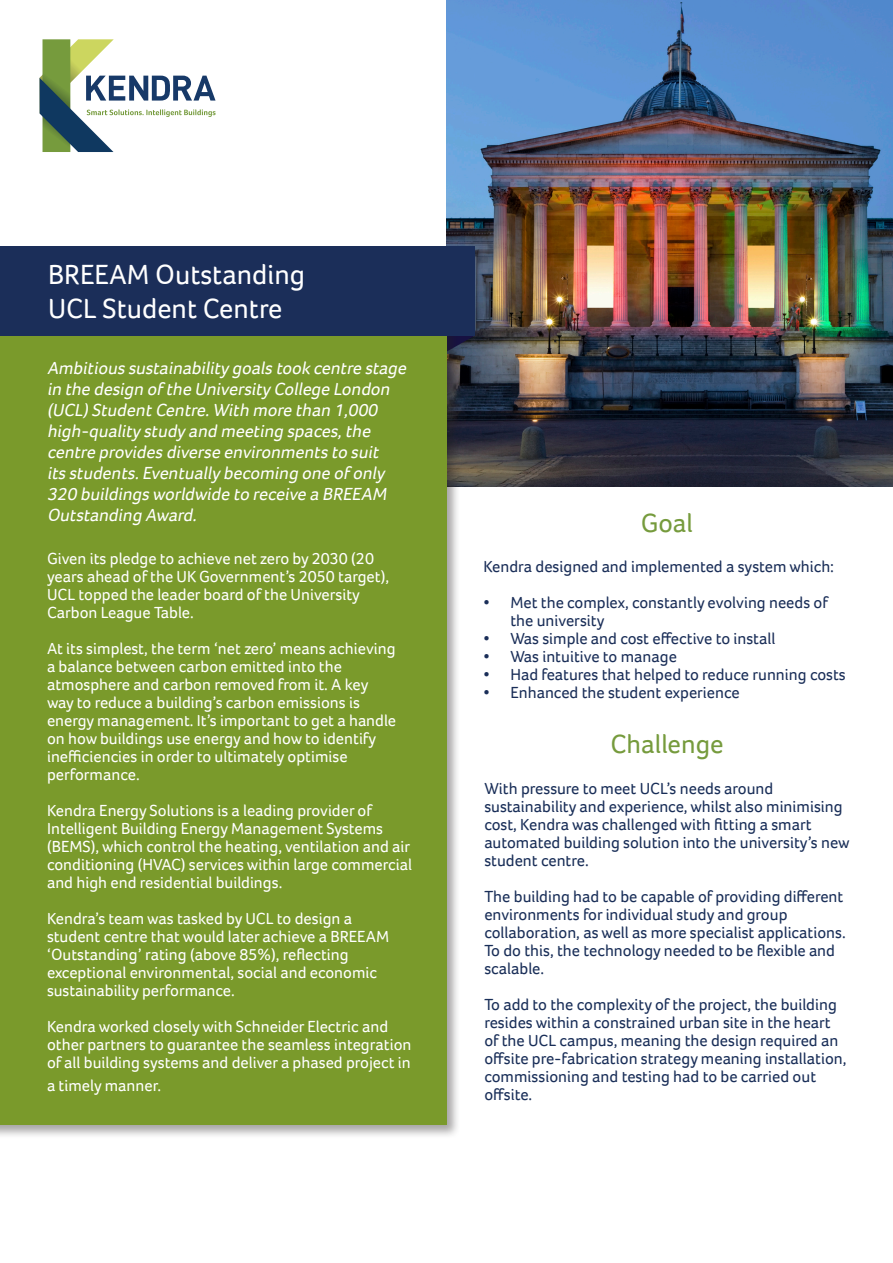
<style>
.page{position:relative;width:893px;height:1263px;background:#fff}
.page>*{position:absolute;margin:0;border:0;box-sizing:border-box;transform-origin:0 0}
.t1{font:28.5px "Foco";color:#fff}
.t2{font:27px "Foco";color:#769b3d}
.t3{font:italic 18px/21px "Foco";color:#fff}
.t4{font:16.5px/18px "Foco";color:#fff}
.t5{font:16.5px/18px "Foco";color:#192e58}
.t6{font:16.5px/18px "Foco";color:#1a2e58}
</style>
<div class="page">
<img style="left:446px;top:0;width:447px;height:487px">
<svg style="left:461px;top:336px;width:13px;height:17px"></svg>
<div style="left:0;top:324px;width:461px;height:815px;background:#231f20;opacity:.4"></div>
<div style="left:0;top:326px;width:446px;height:799px;background:#7a9a2b"></div>
<div style="left:0;top:247px;width:475px;height:89px;background:#1b2e59"></div>
<svg style="left:40px;top:39px;width:176px;height:113px"></svg>
<p class="t1" style="left:48px;top:255px;width:259px">BREEAM Outstanding</p>
<p class="t1" style="left:48px;top:289px;width:236px">UCL Student Centre</p>
<p class="t3" style="left:47px;top:357px;width:365px">Ambitioussustainabilitygoalstookcentre stage in the design of the UniversityCollege London (UCL)StudentCentre.With more than 1,000 high-qualitystudyand meeting spaces,the centre providesdiverse environmentsto suit</p>
<p class="t3" style="left:47px;top:462px;width:345px;text-align:justify">itsstudents.Eventuallybecoming one of only 320 buildingsworldwide to receive a BREEAM Outstanding Award.</p>
<p class="t4" style="left:47px;top:549px;width:344px">Given its pledge to achieve net zero by 2030 (20 years ahead of the UK Government’s 2050 target), UCL topped the leader board of the University Carbon League Table.</p>
<p class="t4" style="left:47px;top:639px;width:351px">At its simplest, the term ‘net zero’ means achieving a balance between carbon emitted into the atmosphere and carbon removed from it. A key way to reduce a building’s carbon emissions is energy management. It’s important to get a handle on how buildings use energy and how to identify inefficiencies in order to ultimately optimise performance.</p>
<p class="t4" style="left:47px;top:801px;width:367px">Kendra Energy Solutions is a leading provider of Intelligent Building Energy Management Systems (BEMS), which control the heating, ventilation and air conditioning (HVAC) services within large commercial and high end residential buildings.</p>
<p class="t4" style="left:47px;top:909px;width:344px">Kendra’s team was tasked by UCL to design a student centre that would later achieve a BREEAM ‘Outstanding’ rating (above 85%), reflecting exceptional environmental, social and economic sustainability performance.</p>
<p class="t4" style="left:47px;top:1017px;width:366px">Kendra worked closely with Schneider Electric and other partners to guarantee the seamless integration of all building systems and deliver a phased project in</p>
<p class="t4" style="left:47px;top:1076px;width:116px">a timely manner.</p>
<p class="t2" style="left:641px;top:505px;width:54px">Goal</p>
<p class="t6" style="left:483px;top:557px;width:352px">Kendra designed and implemented a system which:</p>
<p class="t6" style="left:510px;top:593px;width:319px;text-indent:-27px">• Met the complex, constantly evolving needs of the university</p>
<p class="t6" style="left:483px;top:629px;width:294px">• Was simple and cost effective to install</p>
<p class="t6" style="left:483px;top:647px;width:195px">• Was intuitive to manage</p>
<p class="t6" style="left:483px;top:665px;width:364px">• Had features that helped to reduce running costs</p>
<p class="t6" style="left:483px;top:683px;width:258px">• Enhanced the student experience</p>
<p class="t2" style="left:610px;top:726px;width:115px">Challenge</p>
<p class="t5" style="left:484px;top:779px;width:367px">With pressure to meet UCL’s needs around sustainability and experience, whilst also minimising cost, Kendra was challenged with fitting a smart automated building solution into the university’s new student centre.</p>
<p class="t5" style="left:484px;top:887px;width:363px">The building had to be capable of providing different environments for individual study and group collaboration, as well as more specialist applications.<br>To do this, the technology needed to be flexible and scalable.</p>
<p class="t5" style="left:484px;top:995px;width:364px">To add to the complexity of the project, the building resides within a constrained urban site in the heart of the UCL campus, meaning the design required an offsite pre-fabrication strategy meaning installation, commissioning and testing had to be carried out offsite.</p>
</div>
